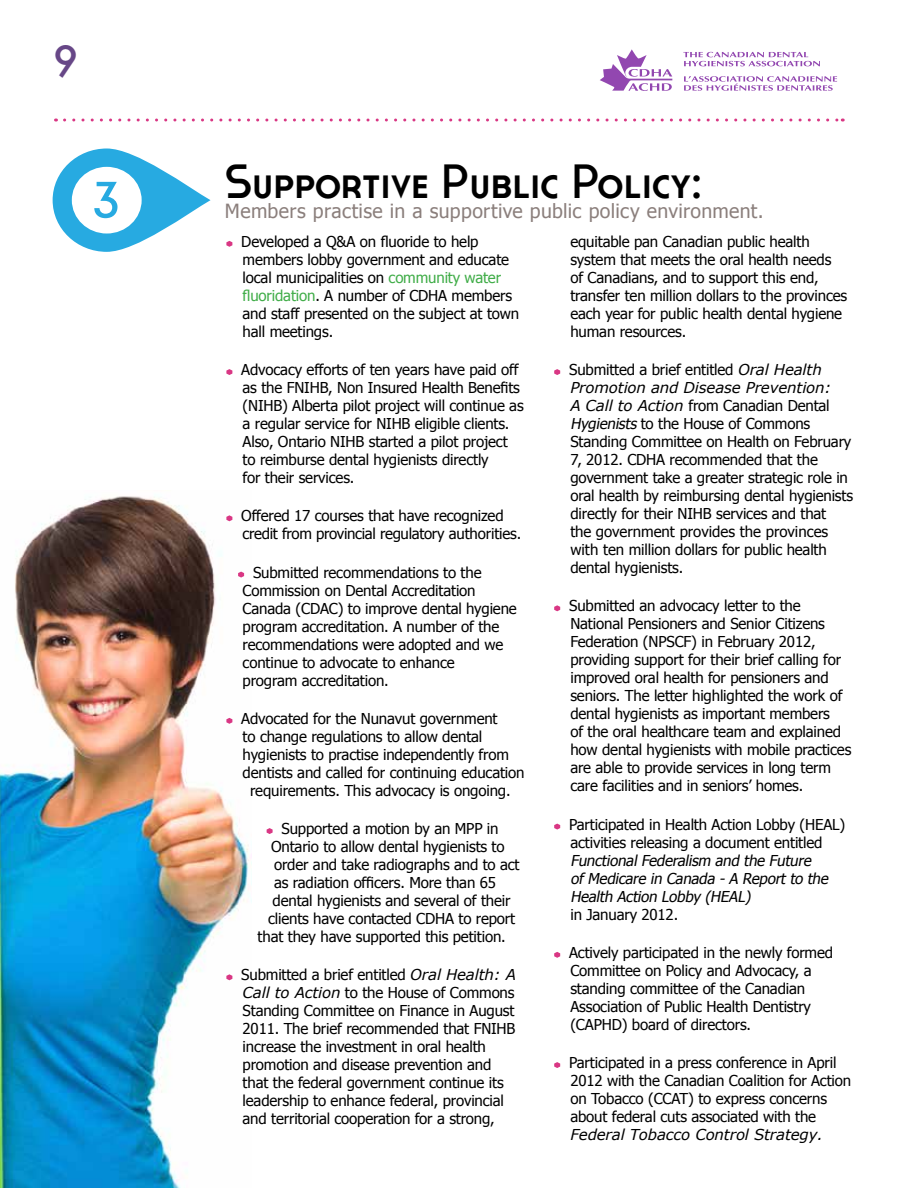
<style>
.page{position:relative;width:918px;height:1188px;background:#fff}
.page>*{position:absolute;margin:0;border:0;box-sizing:border-box;transform-origin:0 0}
.t1{font:51px "Cassannet";color:#27aae1}
.t2{font:48px "Cassannet";color:#000}
.t3{font:45px "Cassannet";color:#674787}
.t4{font:19.5px "Tahoma";letter-spacing:.02em;color:#8b7f7c}
.t5{font:15px/18px "Tahoma";letter-spacing:-.01em;color:#000}
.t6{font:italic 15px/18px "Tahoma";color:#000}
.t7{font:italic 15px "Verdana";letter-spacing:-.01em;color:#000}
.s1{color:#41ad49}
.s2{font-family:"Verdana";font-style:italic}
.s3{font-style:italic}
</style>
<div class="page">
<svg style="left:683px;top:52px;width:137px;height:14px"></svg>
<svg style="left:684px;top:76px;width:153px;height:15px"></svg>
<svg style="left:600px;top:49px;width:72px;height:42px"></svg>
<svg style="left:65px;top:119px;width:778px;height:3px"></svg>
<img style="left:0;top:496px;width:249px;height:692px">
<svg style="left:226px;top:241px;width:6px;height:6px"></svg>
<svg style="left:226px;top:369px;width:6px;height:6px"></svg>
<svg style="left:226px;top:515px;width:6px;height:6px"></svg>
<svg style="left:238px;top:572px;width:6px;height:6px"></svg>
<svg style="left:226px;top:718px;width:6px;height:6px"></svg>
<svg style="left:267px;top:828px;width:6px;height:6px"></svg>
<svg style="left:226px;top:974px;width:6px;height:6px"></svg>
<svg style="left:554px;top:369px;width:6px;height:6px"></svg>
<svg style="left:554px;top:605px;width:6px;height:6px"></svg>
<svg style="left:554px;top:824px;width:6px;height:6px"></svg>
<svg style="left:554px;top:952px;width:6px;height:6px"></svg>
<svg style="left:554px;top:1062px;width:6px;height:6px"></svg>
<svg style="left:53px;top:148px;width:158px;height:104px"></svg>
<div style="left:72px;top:167px;width:70px;height:67px;background:#fff;border-radius:50%"></div>
<h3 class="t3" style="left:54px;top:34px;width:25px">9</h3>
<h1 class="t1" style="left:92px;top:169px;width:28px">3</h1>
<h2 class="t2" style="left:225px;top:153px;width:479px">Supportive Public Policy:</h2>
<h3 class="t4" style="left:225px;top:197px;width:540px">Members practise in a supportive public policy environment.</h3>
<p class="t5" style="left:241px;top:232px;width:279px">Developed a Q&amp;A on fluoride to help members lobby government and educate local municipalities on <span class="s1">community water fluoridation</span>. A number of CDHA members and staff presented on the subject at town hall meetings.</p>
<p class="t5" style="left:241px;top:360px;width:284px">Advocacy efforts of ten years have paid off as the FNIHB, Non Insured Health Benefits (NIHB) Alberta pilot project will continue as a regular service for NIHB eligible clients.<br>Also, Ontario NIHB started a pilot project<br>to reimburse dental hygienists directly<br>for their services.</p>
<p class="t5" style="left:241px;top:506px;width:282px">Offered 17 courses that have recognized credit from provincial regulatory authorities.</p>
<p class="t5" style="left:243px;top:562px;width:276px;text-indent:10px">Submitted recommendations to the Commission on Dental Accreditation Canada (CDAC) to improve dental hygiene program accreditation. A number of the recommendations were adopted and we continue to advocate to enhance<br>program accreditation.</p>
<p class="t5" style="left:241px;top:709px;width:258px">Advocated for the Nunavut government</p>
<p class="t5" style="left:243px;top:727px;width:241px">to change regulations to allow dental</p>
<p class="t5" style="left:243px;top:745px;width:268px">hygienists to practise independently from</p>
<p class="t5" style="left:243px;top:763px;width:283px">dentists and called for continuing education</p>
<p class="t5" style="left:250px;top:781px;width:262px">requirements. This advocacy is ongoing.</p>
<p class="t5" style="left:282px;top:819px;width:219px">Supported a motion by an MPP in</p>
<p class="t5" style="left:271px;top:837px;width:235px">Ontario to allow dental hygienists to</p>
<p class="t5" style="left:274px;top:855px;width:247px">order and take radiographs and to act</p>
<p class="t5" style="left:274px;top:873px;width:223px">as radiation officers. More than 65</p>
<p class="t5" style="left:273px;top:891px;width:240px">dental hygienists and several of their</p>
<p class="t5" style="left:268px;top:909px;width:249px">clients have contacted CDHA to report</p>
<p class="t5" style="left:258px;top:927px;width:250px">that they have supported this petition.</p>
<p class="t5" style="left:241px;top:965px;width:276px">Submitted a brief entitled <span class="s2">Oral Health: A Call to Action</span> to the House of Commons Standing Committee on Finance in August 2011. The brief recommended that FNIHB increase the investment in oral health promotion and disease prevention and that the federal government continue its leadership to enhance federal, provincial and territorial cooperation for a strong,</p>
<p class="t5" style="left:570px;top:232px;width:278px">equitable pan Canadian public health system that meets the oral health needs of Canadians, and to support this end, transfer ten million dollars to the provinces each year for public health dental hygiene human resources.</p>
<p class="t5" style="left:569px;top:360px;width:254px">Submitted a brief entitled <span class="s2">Oral Health</span></p>
<p class="t7" style="left:570px;top:377px;width:262px">Promotion and Disease Prevention:</p>
<p class="t5" style="left:570px;top:396px;width:284px"><span class="s2">A Call to Action</span> from Canadian Dental <span class="s3">Hygienists</span> to the House of Commons Standing Committee on Health on February 7, 2012. CDHA recommended that the government take a greater strategic role in oral health by reimbursing dental hygienists directly for their NIHB services and that<br>the government provides the provinces with ten million dollars for public health dental hygienists.</p>
<p class="t5" style="left:569px;top:596px;width:284px">Submitted an advocacy letter to the National Pensioners and Senior Citizens Federation (NPSCF) in February 2012, providing support for their brief calling for improved oral health for pensioners and seniors. The letter highlighted the work of dental hygienists as important members<br>of the oral healthcare team and explained how dental hygienists with mobile practices are able to provide services in long term care facilities and in seniors’ homes.</p>
<p class="t5" style="left:569px;top:814px;width:278px">Participated in Health Action Lobby (HEAL) activities releasing a document entitled</p>
<p class="t6" style="left:570px;top:850px;width:262px">Functional Federalism and the Future of Medicare in Canada - A Report to the<br>Health Action Lobby (HEAL)</p>
<p class="t5" style="left:570px;top:904px;width:109px">in January 2012.</p>
<p class="t5" style="left:569px;top:943px;width:265px">Actively participated in the newly formed Committee on Policy and Advocacy, a standing committee of the Canadian Association of Public Health Dentistry (CAPHD) board of directors.</p>
<p class="t5" style="left:569px;top:1053px;width:284px">Participated in a press conference in April 2012 with the Canadian Coalition for Action on Tobacco (CCAT) to express concerns about federal cuts associated with the</p>
<p class="t7" style="left:570px;top:1124px;width:254px">Federal Tobacco Control Strategy.</p>
</div>
